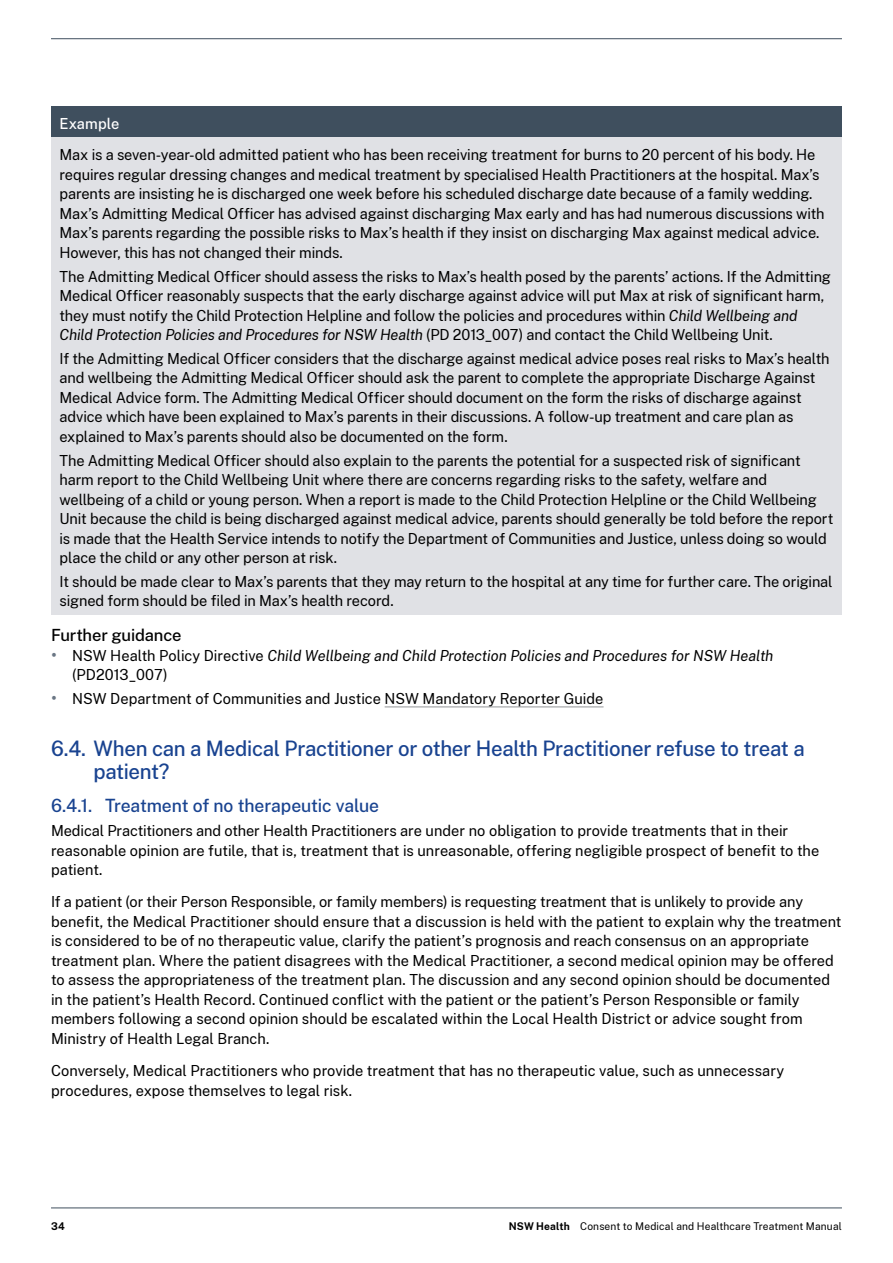
<style>
.page{position:relative;width:893px;height:1263px;background:#fff}
.page>*{position:absolute;margin:0;border:0;box-sizing:border-box;transform-origin:0 0}
.t1{font:500 21px/22.5px "Public Sans";letter-spacing:-.015em;color:#194390}
.t2{font:500 18px "Public Sans";letter-spacing:-.005em;color:#194390}
.t3{font:500 16.5px "Public Sans";letter-spacing:-.01em;color:#000}
.t4{font:15px/19.5px "Public Sans";letter-spacing:-.005em;color:#000}
.t5{font:italic 15px/19.5px "Public Sans";color:#000}
.t6{font:500 15px "Public Sans";letter-spacing:.01em;color:#fff}
.t7{font:10.5px "Public Sans";letter-spacing:.015em;color:#000}
.t8{font:700 10.5px "Public Sans";color:#000}
.s1{font-style:italic}
.s2{font-style:normal;font-size:19.5px;color:#6a7684}
.s3{font-style:normal}
.s4{font-size:19.5px;color:#6a7684}
.s5{font-weight:700}
</style>
<div class="page">
<hr style="left:51px;top:1207px;width:791px;height:1px;background:#3f4f5e">
<hr style="left:51px;top:38px;width:791px;height:1px;background:#3f4f5e">
<hr style="left:385px;top:707px;width:219px;height:1px;background:#939598">
<div style="left:51px;top:106px;width:791px;height:32px;background:#3f4f5e"></div>
<div style="left:51px;top:138px;width:791px;height:477px;background:#e0e1e5"></div>
<p class="t6" style="left:60px;top:113px;width:61px">Example</p>
<p class="t4" style="left:60px;top:144px;width:767px">Max is a seven-year-old admitted patient who has been receiving treatment for burns to 20 percent of his body. He requires regular dressing changes and medical treatment by specialised Health Practitioners at the hospital. Max’s parents are insisting he is discharged one week before his scheduled discharge date because of a family wedding.<br>Max’s Admitting Medical Officer has advised against discharging Max early and has had numerous discussions with Max’s parents regarding the possible risks to Max’s health if they insist on discharging Max against medical advice.<br>However, this has not changed their minds.</p>
<p class="t4" style="left:60px;top:266px;width:773px">The Admitting Medical Officer should assess the risks to Max’s health posed by the parents’ actions. If the Admitting Medical Officer reasonably suspects that the early discharge against advice will put Max at risk of significant harm, they must notify the Child Protection Helpline and follow the policies and procedures within <span class="s1">Child Wellbeing and Child Protection Policies and Procedures for NSW Health</span> (PD 2013_007) and contact the Child Wellbeing Unit.</p>
<p class="t4" style="left:60px;top:348px;width:771px">If the Admitting Medical Officer considers that the discharge against medical advice poses real risks to Max’s health and wellbeing the Admitting Medical Officer should ask the parent to complete the appropriate Discharge Against Medical Advice form. The Admitting Medical Officer should document on the form the risks of discharge against advice which have been explained to Max’s parents in their discussions. A follow-up treatment and care plan as explained to Max’s parents should also be documented on the form.</p>
<p class="t4" style="left:60px;top:450px;width:775px">The Admitting Medical Officer should also explain to the parents the potential for a suspected risk of significant harm report to the Child Wellbeing Unit where there are concerns regarding risks to the safety, welfare and wellbeing of a child or young person. When a report is made to the Child Protection Helpline or the Child Wellbeing Unit because the child is being discharged against medical advice, parents should generally be told before the report is made that the Health Service intends to notify the Department of Communities and Justice, unless doing so would place the child or any other person at risk.</p>
<p class="t4" style="left:60px;top:571px;width:775px">It should be made clear to Max’s parents that they may return to the hospital at any time for further care. The original signed form should be filed in Max’s health record.</p>
<p class="t3" style="left:51px;top:623px;width:132px">Further guidance</p>
<p class="t5" style="left:72px;top:645px;width:703px;text-indent:-21px"><span class="s2">•</span> <span class="s3">NSW Health Policy Directive</span> Child Wellbeing and Child Protection Policies and Procedures for NSW Health <span class="s3">(PD2013_007)</span></p>
<p class="t4" style="left:51px;top:688px;width:554px"><span class="s4">•</span> NSW Department of Communities and Justice NSW Mandatory Reporter Guide</p>
<h1 class="t1" style="left:94px;top:736px;width:713px;text-indent:-43px">6.4. When can a Medical Practitioner or other Health Practitioner refuse to treat a patient?</h1>
<p class="t2" style="left:51px;top:793px;width:330px">6.4.1. Treatment of no therapeutic value</p>
<p class="t4" style="left:51px;top:820px;width:770px">Medical Practitioners and other Health Practitioners are under no obligation to provide treatments that in their reasonable opinion are futile, that is, treatment that is unreasonable, offering negligible prospect of benefit to the patient.</p>
<p class="t4" style="left:51px;top:891px;width:792px">If a patient (or their Person Responsible, or family members) is requesting treatment that is unlikely to provide any benefit, the Medical Practitioner should ensure that a discussion is held with the patient to explain why the treatment is considered to be of no therapeutic value, clarify the patient’s prognosis and reach consensus on an appropriate treatment plan. Where the patient disagrees with the Medical Practitioner, a second medical opinion may be offered to assess the appropriateness of the treatment plan. The discussion and any second opinion should be documented in the patient’s Health Record. Continued conflict with the patient or the patient’s Person Responsible or family members following a second opinion should be escalated within the Local Health District or advice sought from Ministry of Health Legal Branch.</p>
<p class="t4" style="left:51px;top:1060px;width:735px">Conversely, Medical Practitioners who provide treatment that has no therapeutic value, such as unnecessary procedures, expose themselves to legal risk.</p>
<p class="t8" style="left:51px;top:1218px;width:15px">34</p>
<p class="t7" style="left:509px;top:1218px;width:335px"><span class="s5">NSW Health</span> Consent to Medical and Healthcare Treatment Manual</p>
</div>
